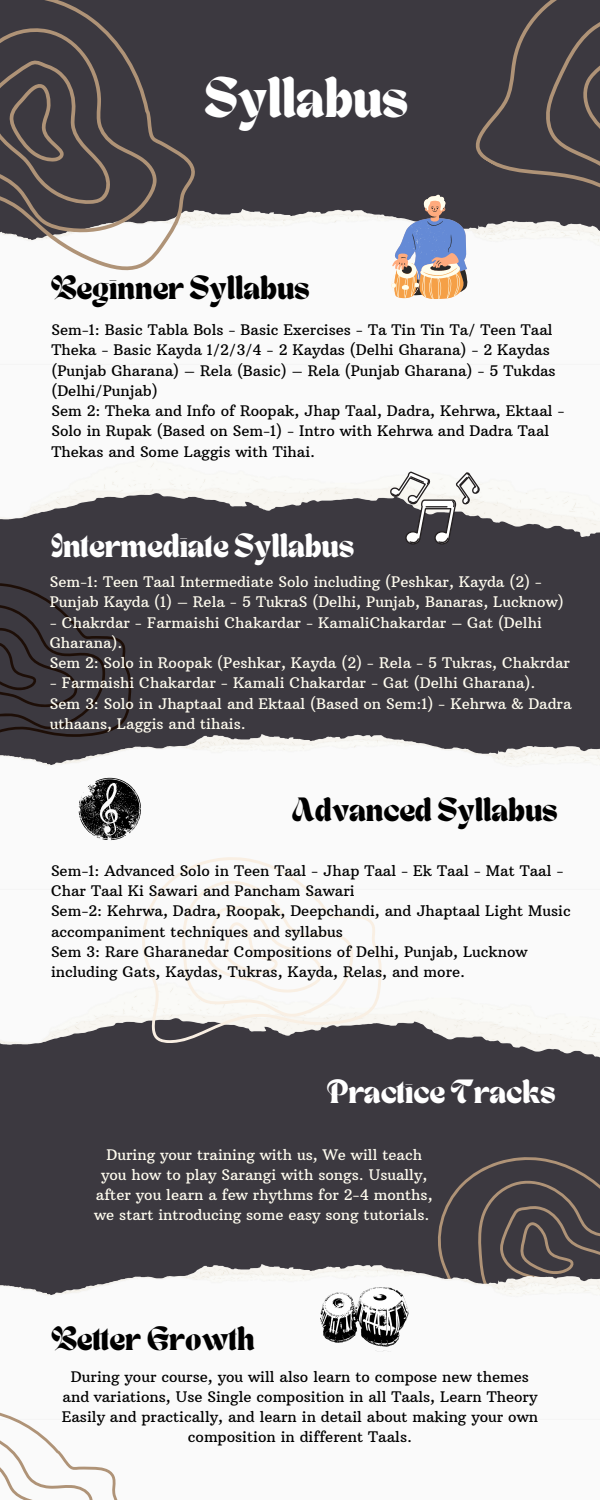
<style>
.page{position:relative;width:600px;height:1500px;background:#3c3940}
.page>*{position:absolute;margin:0;border:0;box-sizing:border-box;transform-origin:0 0}
.t1{font:700 39.9px "TANNEWYORK";color:#fff}
.t2{font:700 23.5px "TANNEWYORK";color:#000}
.t3{font:700 23.5px "TANNEWYORK";color:#fff}
.t4{font:14.8px/20.2px "Arbutus Slab";color:#000}
.t5{font:14.8px/20.2px "Arbutus Slab";color:#fffcef}
</style>
<div class="page">
<img style="left:0;top:209px;width:600px;height:327px">
<img style="left:0;top:735px;width:600px;height:323px">
<svg style="left:134px;top:855px;width:251px;height:193px;background:#e4e3e2"></svg>
<svg style="left:438px;top:1157px;width:162px;height:107px"></svg>
<img style="left:0;top:1264px;width:600px;height:236px">
<svg style="left:0;top:1407px;width:125px;height:93px;background:#f3f1ef"></svg>
<svg style="left:0;top:0;width:247px;height:315px"></svg>
<svg style="left:450px;top:0;width:150px;height:301px"></svg>
<svg style="left:0;top:583px;width:134px;height:175px"></svg>
<svg style="left:391px;top:194px;width:78px;height:105px"></svg>
<svg style="left:389px;top:471px;width:91px;height:74px"></svg>
<svg style="left:79px;top:778px;width:62px;height:63px;background:#6d6d6d"></svg>
<img style="left:320px;top:1288px;width:89px;height:63px">
<h1 class="t1" style="left:205px;top:76px;width:204px">Syllabus</h1>
<h2 class="t2" style="left:51px;top:275px;width:260px">Beginner Syllabus</h2>
<p class="t4" style="left:51px;top:320px;width:515px">Sem-1: Basic Tabla Bols - Basic Exercises - Ta Tin Tin Ta/ Teen Taal Theka - Basic Kayda 1/2/3/4 - 2 Kaydas (Delhi Gharana) - 2 Kaydas (Punjab Gharana) – Rela (Basic) – Rela (Punjab Gharana) - 5 Tukdas (Delhi/Punjab)<br>Sem 2: Theka and Info of Roopak, Jhap Taal, Dadra, Kehrwa, Ektaal - Solo in Rupak (Based on Sem-1) - Intro with Kehrwa and Dadra Taal Thekas and Some Laggis with Tihai.</p>
<h2 class="t3" style="left:51px;top:533px;width:304px">Intermediate Syllabus</h2>
<p class="t5" style="left:50px;top:572px;width:516px">Sem-1: Teen Taal Intermediate Solo including (Peshkar, Kayda (2) -<br>Punjab Kayda (1) – Rela - 5 TukraS (Delhi, Punjab, Banaras, Lucknow)</p>
<p class="t5" style="left:50px;top:612px;width:522px">- Chakrdar - Farmaishi Chakardar - KamaliChakardar – Gat (Delhi<br>Gharana).<br>Sem 2: Solo in Roopak (Peshkar, Kayda (2) - Rela - 5 Tukras, Chakrdar</p>
<p class="t5" style="left:50px;top:673px;width:523px">- Farmaishi Chakardar - Kamali Chakardar - Gat (Delhi Gharana).<br>Sem 3: Solo in Jhaptaal and Ektaal (Based on Sem:1) - Kehrwa &amp; Dadra uthaans, Laggis and tihais.</p>
<h2 class="t2" style="left:292px;top:797px;width:267px">Advanced Syllabus</h2>
<p class="t4" style="left:51px;top:861px;width:521px">Sem-1: Advanced Solo in Teen Taal - Jhap Taal - Ek Taal - Mat Taal - Char Taal Ki Sawari and Pancham Sawari<br>Sem-2: Kehrwa, Dadra, Roopak, Deepchandi, and Jhaptaal Light Music accompaniment techniques and syllabus<br>Sem 3: Rare Gharanedar Compositions of Delhi, Punjab, Lucknow including Gats, Kaydas, Tukras, Kayda, Relas, and more.</p>
<h2 class="t3" style="left:327px;top:1079px;width:230px">Practice Tracks</h2>
<p class="t5" style="left:94px;top:1144px;width:340px;text-align:center">During your training with us, We will teach you how to play Sarangi with songs. Usually, after you learn a few rhythms for 2-4 months, we start introducing some easy song tutorials.</p>
<h2 class="t2" style="left:51px;top:1326px;width:205px">Better Growth</h2>
<p class="t4" style="left:62px;top:1366px;width:478px;text-align:center">During your course, you will also learn to compose new themes and variations, Use Single composition in all Taals, Learn Theory Easily and practically, and learn in detail about making your own composition in different Taals.</p>
</div>
